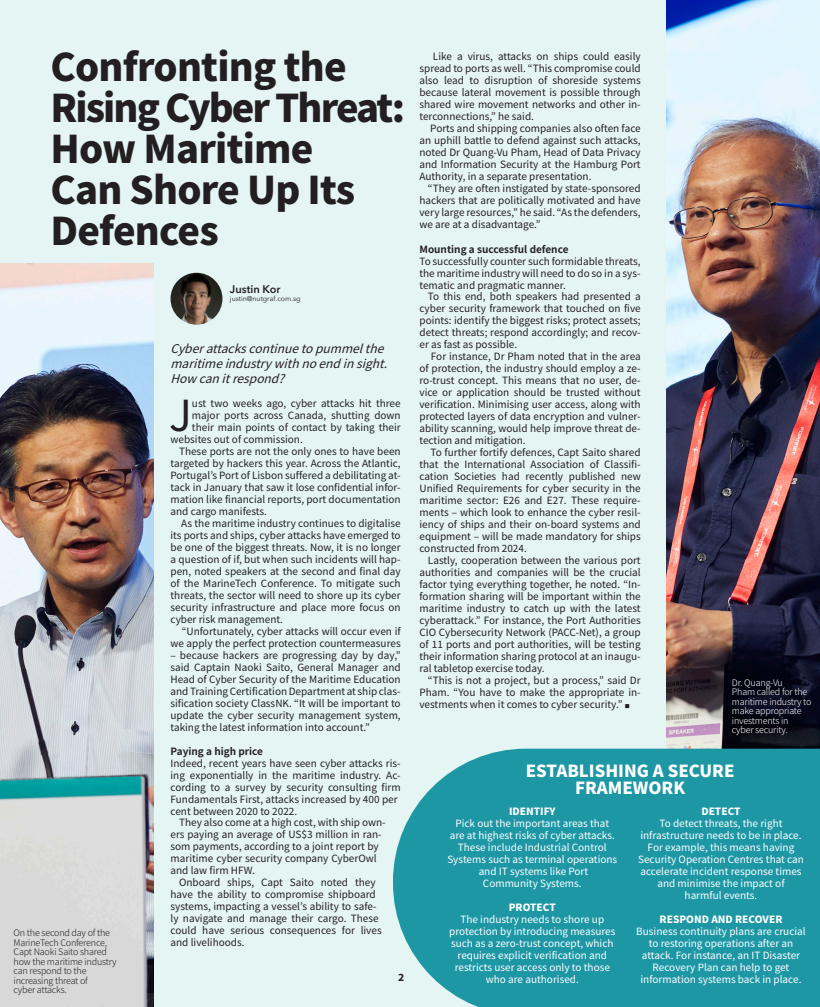
<style>
.page{position:relative;width:820px;height:1007px;background:#fff}
.page>*{position:absolute;margin:0;border:0;box-sizing:border-box;transform-origin:0 0}
.t1{font:42.7px "Noto Sans JP";color:#231f20}
.t2{font:900 38px/41px "Noto Sans JP";letter-spacing:-.02em;color:#231f20}
.t3{font:900 16.6px/17px "Noto Sans JP";color:#fff;text-align:center}
.t4{font:italic 12px/15px "Noto Sans JP";color:#231f20}
.t5{font:600 11px "Avenir Next LT Pro";color:#231f20}
.t6{font:700 11px "Myriad Pro";color:#231f20}
.t7{font:10px/12px "Noto Sans JP";color:#231f20;text-align:justify}
.t8{font:10px/12px "Noto Sans JP";color:#fff;text-align:center}
.t9{font:700 10px "Noto Sans JP";color:#231f20}
.t10{font:900 10px "Noto Sans JP";color:#fff}
.t11{font:300 9px/9.5px "Noto Sans JP";letter-spacing:-.02em;color:#231f20}
.t12{font:300 9px/9.5px "Noto Sans JP";letter-spacing:-.02em;color:#fff}
.t13{font:7px "Avenir Next LT Pro";color:#231f20}
.s1{font-weight:100;font-size:5px}
</style>
<div class="page">
<div style="left:0;top:0;width:666px;height:1007px;background:#e5f5f4"></div>
<img style="left:170px;top:273px;width:52px;height:52px;border-radius:26px">
<img style="left:666px;top:0;width:153px;height:748px">
<img style="left:0;top:264px;width:153px;height:743px">
<div style="left:393px;top:748px;width:426px;height:259px;background:#1e97a5"></div>
<p class="t2" style="left:50px;top:47px;width:356px">Confronting the<br>Rising Cyber Threat:<br>How Maritime</p>
<p class="t2" style="left:50px;top:170px;width:306px">Can Shore Up Its<br>Defences</p>
<p class="t5" style="left:230px;top:282px;width:52px">Justin Kor</p>
<p class="t13" style="left:230px;top:295px;width:72px">justin@nutgraf.com.sg</p>
<p class="t11" style="left:14px;top:928px;width:105px">On the second day of the<br>MarineTech Conference,<br>Capt Naoki Saito shared how the maritime industry can respond to the increasing threat of</p>
<p class="t11" style="left:14px;top:985px;width:55px">cyber attacks.</p>
<p class="t4" style="left:170px;top:341px;width:227px">Cyberattackscontinuetopummelthe maritimeindustrywithnoendinsight.<br>Howcanitrespond?</p>
<p class="t1" style="left:169px;top:391px;width:24px">J</p>
<p class="t7" style="left:192px;top:398px;width:210px">ust two weeks ago, cyber attacks hit three</p>
<p class="t7" style="left:192px;top:410px;width:210px">major ports across Canada, shutting down</p>
<p class="t7" style="left:192px;top:422px;width:210px">their main points of contact by taking their</p>
<p class="t7" style="left:170px;top:434px;width:134px">websites out of commission.</p>
<p class="t7" style="left:170px;top:446px;width:232px;text-indent:9px">These ports are not the only ones to have been targeted by hackers this year. Across the Atlantic, Portugal’s Port of Lisbon suffered a debilitating at&shy;tack in January that saw it lose confidential infor&shy;mation like financial reports, port documentation and cargo manifests.</p>
<p class="t7" style="left:170px;top:518px;width:232px;text-indent:11px">As the maritime industry continues to digitalise its ports and ships, cyber attacks have emerged to be one of the biggest threats. Now, it is no longer a question of if, but when such incidents will hap&shy;pen, noted speakers at the second and final day of the MarineTech Conference. To mitigate such threats, the sector will need to shore up its cyber security infrastructure and place more focus on cyber risk management.</p>
<p class="t7" style="left:170px;top:626px;width:232px;text-align:right">“Unfortunately, cyber attacks will occur even if we apply the perfect protection countermeasures</p>
<p class="t7" style="left:170px;top:650px;width:232px">– because hackers are progressing day by day,” said Captain Naoki Saito, General Manager and Head of Cyber Security of the Maritime Education and Training Certification Department at ship clas&shy;sification society ClassNK. “It will be important to update the cyber security management system, taking the latest information into account.”</p>
<p class="t9" style="left:170px;top:746px;width:94px">Paying a high price</p>
<p class="t7" style="left:170px;top:758px;width:232px;text-align:left">Indeed, recent years have seen cyber attacks ris&shy;ing exponentially in the maritime industry. Ac&shy;cording to a survey by security consulting firm Fundamentals First, attacks increased by 400 per cent between 2020 to 2022.</p>
<p class="t7" style="left:170px;top:816px;width:217px;text-align:left;text-indent:9px">They also come at a high cost, with ship own&shy;ers paying an average of US$3 million in ran&shy;som payments, according to a joint report by maritime cyber security company CyberOwl and law firm HFW.</p>
<p class="t7" style="left:170px;top:876px;width:213px;text-align:left;text-indent:9px">Onboard ships, Capt Saito noted they have the ability to compromise shipboard systems, impacting a vessel’s ability to safe&shy;ly navigate and manage their cargo. These could have serious consequences for lives and livelihoods.</p>
<p class="t6" style="left:398px;top:969px;width:8px">2</p>
<p class="t7" style="left:419px;top:50px;width:223px;text-indent:13px">Like a virus, attacks on ships could easily spread to ports as well. “This compromise could also lead to disruption of shoreside systems because lateral movement is possible through shared wire movement networks and other in&shy;terconnections,” he said.</p>
<p class="t7" style="left:419px;top:122px;width:223px;text-indent:11px">Ports and shipping companies also often face an uphill battle to defend against such attacks, noted Dr Quang-Vu Pham, Head of Data Privacy and Information Security at the Hamburg Port Authority, in a separate presentation.</p>
<p class="t7" style="left:419px;top:182px;width:223px;text-indent:9px">“They are often instigated by state-sponsored hackers that are politically motivated and have very large resources,” he said. “As the defenders, we are at a disadvantage.”</p>
<p class="t9" style="left:419px;top:243px;width:150px">Mounting a successful defence</p>
<p class="t7" style="left:419px;top:255px;width:223px">To successfully counter such formidable threats, the maritime industry will need to do so in a sys&shy;tematic and pragmatic manner.</p>
<p class="t7" style="left:419px;top:290px;width:223px;text-indent:9px">To this end, both speakers had presented a cyber security framework that touched on five points: identify the biggest risks; protect assets; detect threats; respond accordingly; and recov&shy;er as fast as possible.</p>
<p class="t7" style="left:419px;top:350px;width:223px;text-indent:11px">For instance, Dr Pham noted that in the area of protection, the industry should employ a ze&shy;ro-trust concept. This means that no user, de&shy;vice or application should be trusted without verification. Minimising user access, along with protected layers of data encryption and vulner&shy;ability scanning, would help improve threat de&shy;tection and mitigation.</p>
<p class="t7" style="left:419px;top:446px;width:223px;text-indent:11px">To further fortify defences, Capt Saito shared that the International Association of Classifi&shy;cation Societies had recently published new Unified Requirements for cyber security in the maritime sector: E26 and E27. These require&shy;ments – which look to enhance the cyber resil&shy;iency of ships and their on-board systems and equipment – will be made mandatory for ships constructed from 2024.</p>
<p class="t7" style="left:419px;top:554px;width:223px;text-indent:9px">Lastly, cooperation between the various port authorities and companies will be the crucial factor tying everything together, he noted. “In&shy;formation sharing will be important within the maritime industry to catch up with the latest cyberattack.” For instance, the Port Authorities CIO Cybersecurity Network (PACC-Net), a group of 11 ports and port authorities, will be testing their information sharing protocol at an inaugu&shy;ral tabletop exercise today.</p>
<p class="t7" style="left:419px;top:674px;width:223px;text-indent:9px">“This is not a project, but a process,” said Dr Pham. “You have to make the appropriate in&shy;vestments when it comes to cyber security.” <span class="s1">■</span></p>
<p class="t12" style="left:731px;top:678px;width:81px">Dr. Quang-Vu<br>Pham called for the maritime industry to make appropriate investments in</p>
<p class="t12" style="left:731px;top:725px;width:57px">cyber security.</p>
<p class="t3" style="left:525px;top:763px;width:210px">ESTABLISHING A SECURE<br>FRAMEWORK</p>
<p class="t10" style="left:509px;top:805px;width:48px">IDENTIFY</p>
<p class="t8" style="left:447px;top:817px;width:171px">Pick out the important areas that are at highest risks of cyber attacks.<br>These include Industrial Control Systems such as terminal operations</p>
<p class="t8" style="left:478px;top:865px;width:111px">and IT systems like Port</p>
<p class="t8" style="left:483px;top:877px;width:100px">Community Systems.</p>
<p class="t10" style="left:508px;top:901px;width:49px">PROTECT</p>
<p class="t8" style="left:449px;top:913px;width:168px">The industry needs to shore up protection by introducing measures such as a zero-trust concept, which requires explicit verification and restricts user access only to those who are authorised.</p>
<p class="t10" style="left:701px;top:805px;width:41px">DETECT</p>
<p class="t8" style="left:638px;top:817px;width:167px">To detect threats, the right infrastructure needs to be in place.<br>For example, this means having<br>Security Operation Centres that can accelerate incident response times and minimise the impact of</p>
<p class="t8" style="left:684px;top:889px;width:74px">harmful events.</p>
<p class="t10" style="left:659px;top:913px;width:124px">RESPOND AND RECOVER</p>
<p class="t8" style="left:636px;top:925px;width:171px">Business continuity plans are crucial to restoring operations after an attack. For instance, an IT Disaster Recovery Plan can help to get information systems back in place.</p>
</div>
